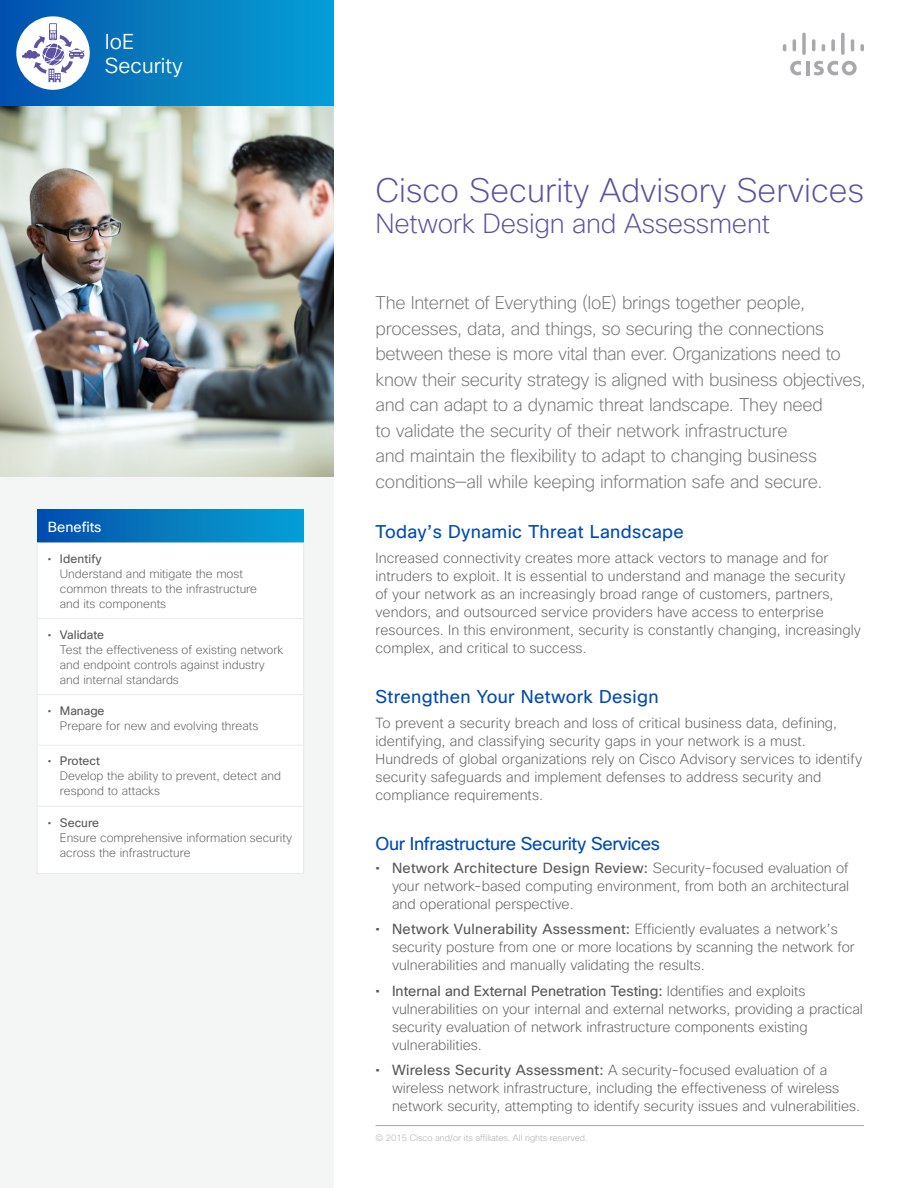
<style>
.page{position:relative;width:918px;height:1188px;background:#fff}
.page>*{position:absolute;margin:0;border:0;box-sizing:border-box;transform-origin:0 0}
.t1{font:200 33px "Cisco Sans";color:#5951a2}
.t2{font:200 27px "Cisco Sans";letter-spacing:-.01em;color:#5951a2}
.t3{font:300 21px/24px "Cisco Sans";color:#fff}
.t4{font:200 18px/25.5px "Cisco Sans";letter-spacing:-.015em;color:#717174}
.t5{font:18px "Cisco Sans";letter-spacing:.02em;color:#004baf}
.t6{font:18px "Cisco Sans";letter-spacing:-.02em;color:#004baf}
.t7{font:200 14.25px/18px "Cisco Sans";color:#58585b}
.t8{font:14.25px "Cisco Sans";color:#fff}
.t9{font:200 12px/15px "Cisco Sans";color:#58585b}
.t10{font:12px "Cisco Sans";color:#58585b}
.t11{font:200 9px "Cisco Sans";letter-spacing:-.005em;color:#a7a9ab}
.s1{font-weight:400;font-size:15px}
.s2{font-weight:400}
</style>
<div class="page">
<div style="left:0;top:0;width:334px;height:108px;background:linear-gradient(to right,#0453ac,#07a2d5)"></div>
<div style="left:0;top:106px;width:334px;height:1082px;background:#f4f5f5"></div>
<hr style="left:806px;top:61px;width:3px;height:14px;background:#a7a9ab">
<svg style="left:790px;top:61px;width:11px;height:14px"></svg>
<svg style="left:814px;top:61px;width:43px;height:14px"></svg>
<svg style="left:783px;top:44px;width:3px;height:7px"></svg>
<svg style="left:793px;top:39px;width:3px;height:12px"></svg>
<svg style="left:802px;top:33px;width:4px;height:22px"></svg>
<svg style="left:812px;top:39px;width:3px;height:12px"></svg>
<svg style="left:822px;top:44px;width:3px;height:7px"></svg>
<svg style="left:831px;top:39px;width:4px;height:12px"></svg>
<svg style="left:841px;top:33px;width:4px;height:22px"></svg>
<svg style="left:851px;top:39px;width:3px;height:12px"></svg>
<svg style="left:860px;top:44px;width:4px;height:7px"></svg>
<img style="left:0;top:106px;width:334px;height:371px">
<hr style="left:376px;top:1125px;width:488px;height:1px;background:#a7a9ab">
<div style="left:37px;top:510px;width:267px;height:32px;background:linear-gradient(to right,#034fab,#08a2d4)"></div>
<div style="left:38px;top:542px;width:265px;height:330px;background:#fff"></div>
<hr style="left:37px;top:618px;width:267px;height:1px;background:#e9eaea">
<hr style="left:37px;top:694px;width:267px;height:1px;background:#e9eaea">
<hr style="left:37px;top:745px;width:267px;height:1px;background:#e9eaea">
<hr style="left:37px;top:806px;width:267px;height:1px;background:#e9eaea">
<hr style="left:37px;top:873px;width:267px;height:1px;background:#e9eaea">
<hr style="left:37px;top:542px;width:1px;height:76px;background:#e9eaea">
<hr style="left:303px;top:542px;width:1px;height:76px;background:#e9eaea">
<hr style="left:37px;top:619px;width:1px;height:75px;background:#e9eaea">
<hr style="left:303px;top:619px;width:1px;height:75px;background:#e9eaea">
<hr style="left:37px;top:695px;width:1px;height:50px;background:#e9eaea">
<hr style="left:303px;top:695px;width:1px;height:50px;background:#e9eaea">
<hr style="left:37px;top:746px;width:1px;height:60px;background:#e9eaea">
<hr style="left:303px;top:746px;width:1px;height:60px;background:#e9eaea">
<hr style="left:37px;top:807px;width:1px;height:66px;background:#e9eaea">
<hr style="left:303px;top:807px;width:1px;height:66px;background:#e9eaea">
<svg style="left:16px;top:16px;width:74px;height:74px"></svg>
<svg style="left:20px;top:20px;width:66px;height:66px"></svg>
<h3 class="t3" style="left:105px;top:31px;width:79px">IoE<br>Security</h3>
<p class="t8" style="left:48px;top:518px;width:55px">Benefits</p>
<p class="t10" style="left:48px;top:551px;width:55px">• Identify</p>
<p class="t9" style="left:60px;top:566px;width:199px">Understand and mitigate the most common threats to the infrastructure and its components</p>
<p class="t10" style="left:48px;top:627px;width:58px">• Validate</p>
<p class="t9" style="left:60px;top:642px;width:225px">Test the effectiveness of existing network and endpoint controls against industry and internal standards</p>
<p class="t10" style="left:48px;top:703px;width:58px">• Manage</p>
<p class="t9" style="left:60px;top:718px;width:200px">Prepare for new and evolving threats</p>
<p class="t10" style="left:48px;top:754px;width:54px">• Protect</p>
<p class="t9" style="left:60px;top:769px;width:223px">Develop the ability to prevent, detect and respond to attacks</p>
<p class="t10" style="left:48px;top:815px;width:53px">• Secure</p>
<p class="t9" style="left:60px;top:830px;width:234px">Ensure comprehensive information security across the infrastructure</p>
<h1 class="t1" style="left:376px;top:169px;width:490px">Cisco Security Advisory Services</h1>
<h2 class="t2" style="left:376px;top:206px;width:396px">Network Design and Assessment</h2>
<p class="t4" style="left:376px;top:290px;width:492px">The Internet of Everything (IoE) brings together people, processes, data, and things, so securing the connections between these is more vital than ever. Organizations need to know their security strategy is aligned with business objectives, and can adapt to a dynamic threat landscape. They need<br>to validate the security of their network infrastructure<br>and maintain the flexibility to adapt to changing business conditions—all while keeping information safe and secure.</p>
<p class="t5" style="left:376px;top:520px;width:310px">Today’s Dynamic Threat Landscape</p>
<p class="t7" style="left:376px;top:549px;width:487px">Increased connectivity creates more attack vectors to manage and for intruders to exploit. It is essential to understand and manage the security of your network as an increasingly broad range of customers, partners, vendors, and outsourced service providers have access to enterprise resources. In this environment, security is constantly changing, increasingly complex, and critical to success.</p>
<p class="t5" style="left:376px;top:685px;width:285px">Strengthen Your Network Design</p>
<p class="t7" style="left:376px;top:714px;width:488px">To prevent a security breach and loss of critical business data, defining, identifying, and classifying security gaps in your network is a must.<br>Hundreds of global organizations rely on Cisco Advisory services to identify security safeguards and implement defenses to address security and compliance requirements.</p>
<p class="t6" style="left:376px;top:832px;width:286px">Our Infrastructure Security Services</p>
<p class="t7" style="left:392px;top:859px;width:459px;text-align:justify;text-indent:-16px"><span class="s1">•</span> <span class="s2">Network Architecture Design Review:</span> Security-focused evaluation of your network-based computing environment, from both an architectural and operational perspective.</p>
<p class="t7" style="left:392px;top:920px;width:464px;text-indent:-16px"><span class="s1">•</span> <span class="s2">Network Vulnerability Assessment:</span> Efficiently evaluates a network’s security posture from one or more locations by scanning the network for vulnerabilities and manually validating the results.</p>
<p class="t7" style="left:392px;top:982px;width:472px;text-indent:-16px"><span class="s1">•</span> <span class="s2">Internal and External Penetration Testing:</span> Identifies and exploits vulnerabilities on your internal and external networks, providing a practical security evaluation of network infrastructure components existing vulnerabilities.</p>
<p class="t7" style="left:392px;top:1061px;width:470px;text-indent:-16px"><span class="s1">•</span> <span class="s2">Wireless Security Assessment:</span> A security-focused evaluation of a wireless network infrastructure, including the effectiveness of wireless network security, attempting to identify security issues and vulnerabilities.</p>
<p class="t11" style="left:376px;top:1132px;width:214px">© 2015 Cisco and/or its affiliates. All rights reserved.</p>
</div>
